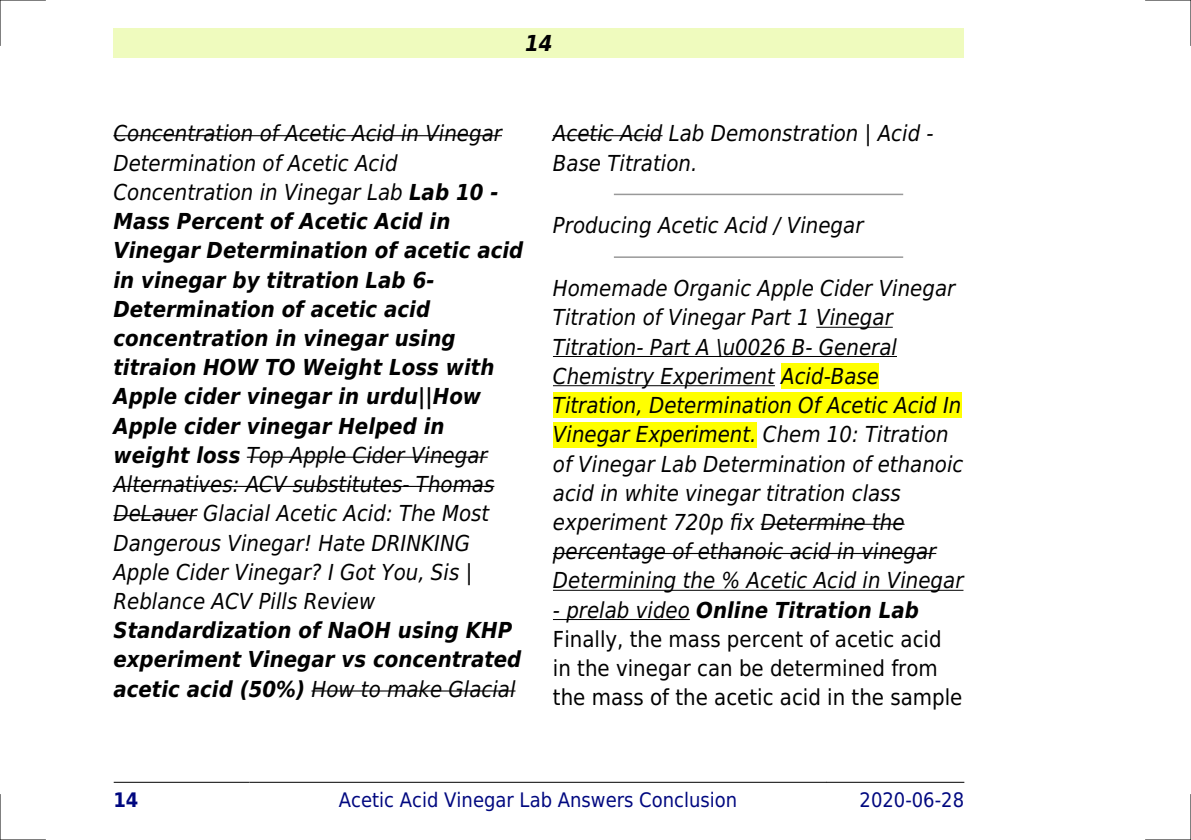
<style>
.page{position:relative;width:1191px;height:840px;background:#fff}
.page>*{position:absolute;margin:0;border:0;box-sizing:border-box;transform-origin:0 0}
.t1{font:italic 22px/29.2px "DejaVu Sans Condensed";color:#000}
.t2{font:22px/29.2px "DejaVu Sans Condensed";color:#000}
.t3{font:italic 700 22px/29.2px "DejaVu Sans Condensed";color:#000}
.t4{font:20px "DejaVu Sans Condensed";color:#000880}
.t5{font:700 20px "DejaVu Sans Condensed";color:#000880}
.s1{font-weight:700}
.s2{font-weight:400}
.s3{font-style:italic}
.s4{font-weight:700;font-style:italic}
</style>
<div class="page">
<div style="left:113px;top:28px;width:851px;height:30px;background:#effbbe"></div>
<hr style="left:114px;top:781px;width:136px;height:1px;background:#000">
<hr style="left:250px;top:781px;width:576px;height:1px;background:#000">
<hr style="left:826px;top:781px;width:138px;height:1px;background:#000">
<hr style="left:113px;top:135px;width:389px;height:1px;background:#000">
<hr style="left:247px;top:456px;width:240px;height:1px;background:#000">
<hr style="left:113px;top:485px;width:381px;height:1px;background:#000">
<hr style="left:113px;top:515px;width:84px;height:1px;background:#000">
<hr style="left:311px;top:690px;width:204px;height:1px;background:#000">
<hr style="left:553px;top:135px;width:109px;height:1px;background:#000">
<hr style="left:614px;top:193px;width:288px;height:2px;background:#999">
<hr style="left:614px;top:256px;width:288px;height:2px;background:#999">
<hr style="left:816px;top:326px;width:76px;height:1px;background:#000">
<hr style="left:553px;top:356px;width:344px;height:1px;background:#000">
<hr style="left:553px;top:385px;width:222px;height:1px;background:#000">
<div style="left:781px;top:363px;width:98px;height:26px;background:#ff0"></div>
<div style="left:553px;top:392px;width:408px;height:26px;background:#ff0"></div>
<div style="left:553px;top:421px;width:203px;height:26px;background:#ff0"></div>
<hr style="left:760px;top:523px;width:144px;height:1px;background:#000">
<hr style="left:553px;top:552px;width:383px;height:1px;background:#000">
<hr style="left:553px;top:589px;width:410px;height:1px;background:#000">
<hr style="left:553px;top:618px;width:137px;height:1px;background:#000">
<hr style="left:0;top:0;width:45px;height:1px;background:#000">
<hr style="left:1145px;top:0;width:46px;height:1px;background:#000">
<hr style="left:0;top:839px;width:45px;height:1px;background:#000">
<hr style="left:1145px;top:839px;width:46px;height:1px;background:#000">
<hr style="left:0;top:0;width:1px;height:45px;background:#000">
<hr style="left:0;top:794px;width:1px;height:45px;background:#000">
<hr style="left:1190px;top:0;width:1px;height:45px;background:#000">
<hr style="left:1190px;top:794px;width:1px;height:45px;background:#000">
<p class="t3" style="left:525px;top:28px;width:29px">14</p>
<p class="t1" style="left:113px;top:119px;width:411px">Concentration of Acetic Acid in Vinegar Determination of Acetic Acid Concentration in Vinegar Lab <span class="s1">Lab 10 - Mass Percent of Acetic Acid in Vinegar Determination of acetic acid in vinegar by titration Lab 6- Determination of acetic acid concentration in vinegar using titraion HOW TO Weight Loss with Apple cider vinegar in urdu||How Apple cider vinegar Helped in weight loss</span> Top Apple Cider Vinegar Alternatives: ACV substitutes- Thomas DeLauer Glacial Acetic Acid: The Most Dangerous Vinegar! Hate DRINKING Apple Cider Vinegar? I Got You, Sis | Reblance ACV Pills Review</p>
<p class="t3" style="left:113px;top:615px;width:409px">Standardization of NaOH using KHP experiment Vinegar vs concentrated acetic acid (50%) <span class="s2">How to make Glacial</span></p>
<p class="t1" style="left:553px;top:119px;width:382px">Acetic Acid Lab Demonstration | Acid -<br>Base Titration.</p>
<p class="t1" style="left:553px;top:211px;width:312px">Producing Acetic Acid / Vinegar</p>
<p class="t1" style="left:553px;top:274px;width:412px">Homemade Organic Apple Cider Vinegar Titration of Vinegar Part 1 Vinegar Titration- Part A \u0026 B- General Chemistry Experiment Acid-Base Titration, Determination Of Acetic Acid In Vinegar Experiment. Chem 10: Titration of Vinegar Lab Determination of ethanoic acid in white vinegar titration class experiment 720p fix Determine the percentage of ethanoic acid in vinegar Determining the % Acetic Acid in Vinegar</p>
<p class="t2" style="left:553px;top:595px;width:411px"><span class="s3">- prelab video</span> <span class="s4">Online Titration Lab </span>Finally, the mass percent of acetic acid in the vinegar can be determined from the mass of the acetic acid in the sample</p>
<p class="t5" style="left:113px;top:787px;width:27px">14</p>
<p class="t4" style="left:339px;top:787px;width:400px">Acetic Acid Vinegar Lab Answers Conclusion</p>
<p class="t4" style="left:859px;top:787px;width:106px">2020-06-28</p>
</div>
